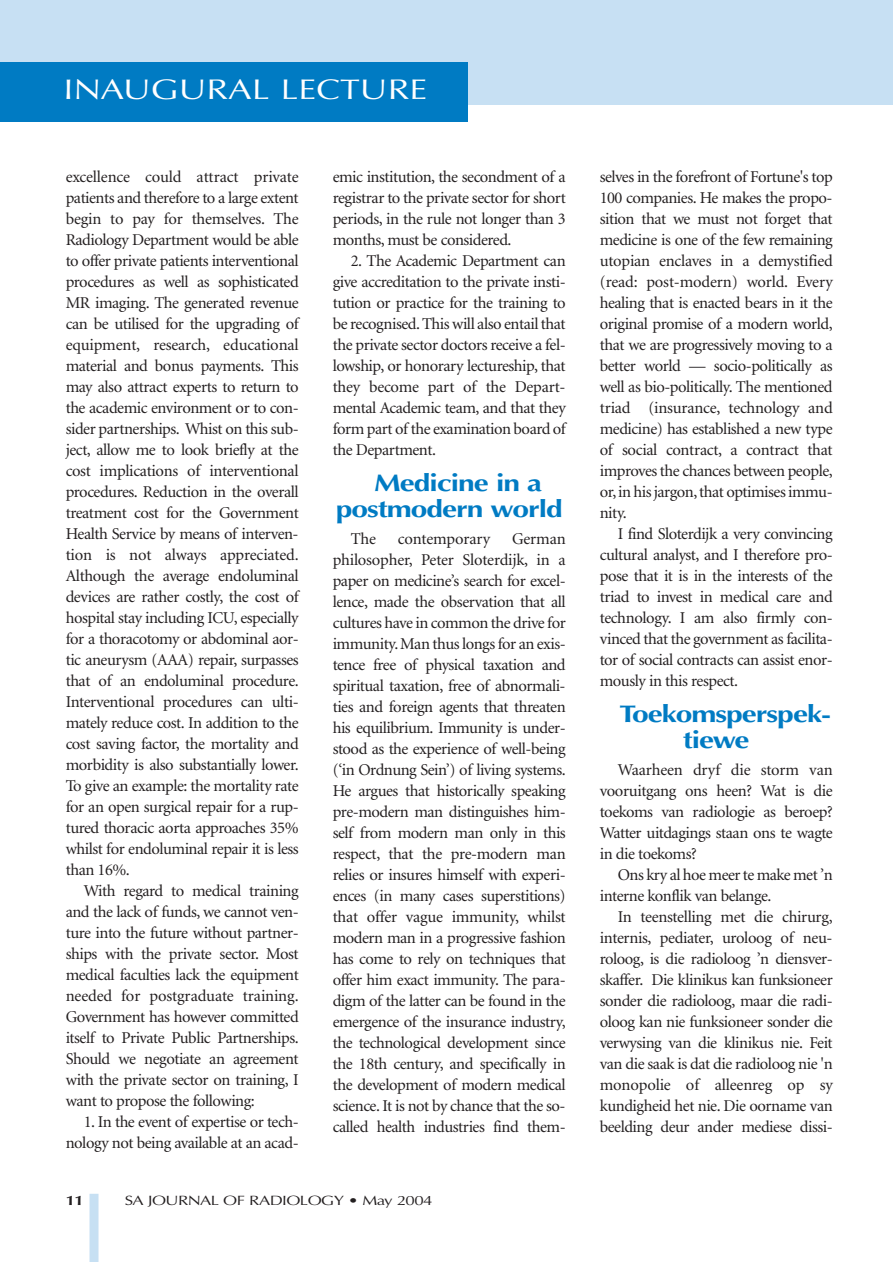
<style>
.page{position:relative;width:893px;height:1262px;background:#fff}
.page>*{position:absolute;margin:0;border:0;box-sizing:border-box;transform-origin:0 0}
.t1{font:28.5px "Optima";color:#fff;scale:1.25 1}
.t2{font:700 24px/25.5px "Optima";letter-spacing:-.035em;color:#007bc3;scale:1.25 1}
.t3{font:16.5px/21px "Minion";letter-spacing:-.03em;color:#231f20;text-align:justify}
.t4{font:16.5px "Minion";letter-spacing:-.01em;color:#231f20}
.t5{font:13.5px "Optima";letter-spacing:-.035em;color:#231f20;scale:1.25 1}
.t6{font:700 13.5px "Optima";color:#231f20;scale:1.25 1}
</style>
<div class="page">
<div style="left:0;top:0;width:892px;height:105px;background:#c7e0f3"></div>
<div style="left:0;top:62px;width:468px;height:60px;background:#007bc3"></div>
<div style="left:89px;top:1193px;width:9px;height:69px;background:#c7e0f3"></div>
<h1 class="t1" style="left:64px;top:77px;width:292px">INAUGURAL LECTURE</h1>
<p class="t3" style="left:66px;top:167px;width:234px">excellence could attract private patients and therefore to a large extent begin to pay for themselves. The Radiology Department would be able to offer private patients interventional procedures as well as sophisticated MR imaging. The generated revenue can be utilised for the upgrading of equipment, research, educational material and bonus payments. This may also attract experts to return to the academic environment or to con&shy;sider partnerships. Whist on this sub&shy;ject, allow me to look briefly at the cost implications of interventional procedures. Reduction in the overall treatment cost for the Government Health Service by means of interven&shy;tion is not always appreciated.<br>Although the average endoluminal devices are rather costly, the cost of hospital stay including ICU, especially for a thoracotomy or abdominal aor&shy;tic aneurysm (AAA) repair, surpasses that of an endoluminal procedure.<br>Interventional procedures can ulti&shy;mately reduce cost. In addition to the cost saving factor, the mortality and morbidity is also substantially lower.<br>To give an example: the mortality rate for an open surgical repair for a rup&shy;tured thoracic aorta approaches 35% whilst for endoluminal repair it is less than 16%.</p>
<p class="t3" style="left:66px;top:881px;width:234px;text-indent:18px">With regard to medical training and the lack of funds, we cannot ven&shy;ture into the future without partner&shy;ships with the private sector. Most medical faculties lack the equipment needed for postgraduate training.<br>Government has however committed itself to Private Public Partnerships.<br>Should we negotiate an agreement with the private sector on training, I want to propose the following:</p>
<p class="t3" style="left:66px;top:1112px;width:234px;text-align:right">1. In the event of expertise or tech&shy;nology not being available at an acad-</p>
<p class="t3" style="left:333px;top:167px;width:235px">emic institution, the secondment of a registrar to the private sector for short periods, in the rule not longer than 3 months, must be considered.</p>
<p class="t3" style="left:333px;top:251px;width:234px;text-indent:18px">2. The Academic Department can give accreditation to the private insti&shy;tution or practice for the training to be recognised. This will also entail that the private sector doctors receive a fel&shy;lowship, or honorary lectureship, that they become part of the Depart&shy;mental Academic team, and that they form part of the examination board of the Department.</p>
<h2 class="t2" style="left:335px;top:472px;width:183px;text-indent:38px">Medicine in a postmodern world</h2>
<p class="t3" style="left:351px;top:529px;width:27px">The</p>
<p class="t4" style="left:398px;top:532px;width:94px">contemporary</p>
<p class="t3" style="left:333px;top:529px;width:234px;text-indent:179px">German philosopher, Peter Sloterdijk, in a paper on medicine’s search for excel&shy;lence, made the observation that all cultures have in common the drive for immunity. Man thus longs for an exis&shy;tence free of physical taxation and spiritual taxation, free of abnormali&shy;ties and foreign agents that threaten his equilibrium. Immunity is under&shy;stood as the experience of well-being (‘in Ordnung Sein’) of living systems.<br>He argues that historically speaking pre-modern man distinguishes him&shy;self from modern man only in this respect, that the pre-modern man relies or insures himself with experi&shy;ences (in many cases superstitions) that offer vague immunity, whilst modern man in a progressive fashion has come to rely on techniques that offer him exact immunity. The para&shy;digm of the latter can be found in the emergence of the insurance industry, the technological development since the 18th century, and specifically in the development of modern medical science. It is not by chance that the so&shy;called health industries find them-</p>
<p class="t6" style="left:66px;top:1195px;width:16px">11</p>
<p class="t5" style="left:125px;top:1195px;width:248px">SA JOURNAL OF RADIOLOGY • May 2004</p>
<p class="t3" style="left:599px;top:167px;width:234px">selves in the forefront of Fortune's top 100 companies. He makes the propo&shy;sition that we must not forget that medicine is one of the few remaining utopian enclaves in a demystified (read: post-modern) world. Every healing that is enacted bears in it the original promise of a modern world, that we are progressively moving to a better world — socio-politically as well as bio-politically. The mentioned triad (insurance, technology and medicine) has established a new type of social contract, a contract that improves the chances between people, or,in his jargon,that optimises immu&shy;nity.</p>
<p class="t3" style="left:599px;top:524px;width:234px;text-indent:18px">I find Sloterdijk a very convincing cultural analyst, and I therefore pro&shy;pose that it is in the interests of the triad to invest in medical care and technology. I am also firmly con&shy;vinced that the government as facilita&shy;tor of social contracts can assist enor&shy;mously in this respect.</p>
<h2 class="t2" style="left:682px;top:703px;width:120px;text-indent:-63px">Toekomsperspek&shy;tiewe</h2>
<p class="t3" style="left:599px;top:760px;width:234px;text-indent:18px">Waarheen dryf die storm van vooruitgang ons heen? Wat is die toekoms van radiologie as beroep?<br>Watter uitdagings staan ons te wagte in die toekoms?</p>
<p class="t3" style="left:599px;top:865px;width:234px;text-indent:18px">Ons kry al hoe meer te make met ’n interne konflik van belange.</p>
<p class="t3" style="left:599px;top:907px;width:234px;text-indent:18px">In teenstelling met die chirurg, internis, pediater, uroloog of neu&shy;roloog, is die radioloog ’n diensver&shy;skaffer. Die klinikus kan funksioneer sonder die radioloog, maar die radi&shy;oloog kan nie funksioneer sonder die verwysing van die klinikus nie. Feit van die saak is dat die radioloog nie 'n monopolie of alleenreg op sy kundigheid het nie. Die oorname van beelding deur ander mediese dissi-</p>
</div>
